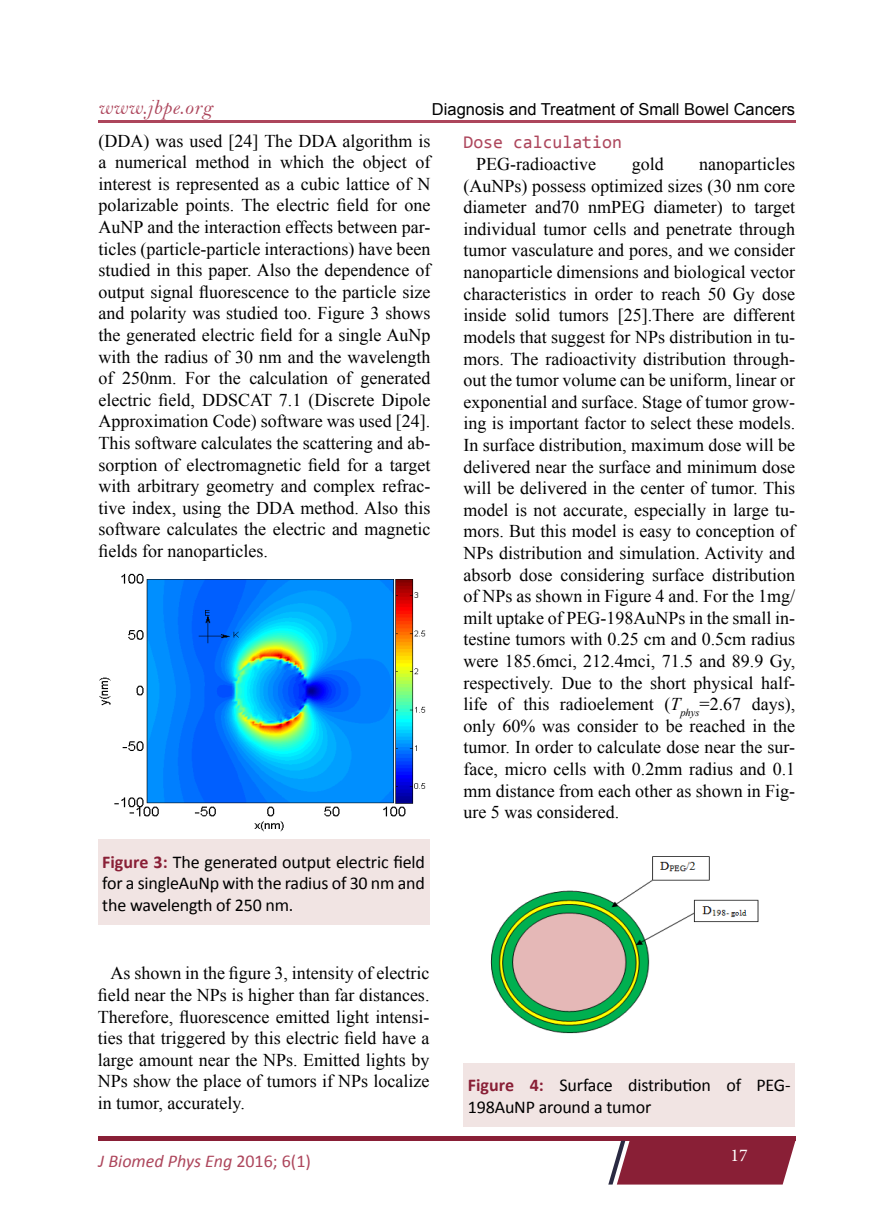
<style>
.page{position:relative;width:893px;height:1212px;background:#fff}
.page>*{position:absolute;margin:0;border:0;box-sizing:border-box;transform-origin:0 0}
.t1{font:21px "Bell MT Italic";letter-spacing:.03em;color:#ad465c}
.t2{font:18px/21.6px "Times New Roman";color:#000;text-align:justify}
.t3{font:18px/21.6px "Calibri";letter-spacing:-.01em;color:#000;text-align:justify}
.t4{font:italic 18px "Calibri";color:#ad465c}
.t5{font:18px "Consolas";color:#ad465c}
.t6{font:18px "Minion Pro";color:#fff}
.t7{font:16.5px "Arial";color:#000}
.s1{font-style:italic}
.s2{font-weight:700;color:#891f36}
.s3{font-style:normal}
</style>
<div class="page">
<div style="left:98px;top:1136px;width:697px;height:5px;background:#891f36"></div>
<svg style="left:608px;top:1141px;width:187px;height:43px;background:#913348"></svg>
<hr style="left:98px;top:120px;width:698px;height:2px;background:#ad465c">
<img style="left:99px;top:573px;width:327px;height:259px">
<div style="left:98px;top:840px;width:331px;height:85px;background:#f1e4e3"></div>
<img style="left:490px;top:856px;width:269px;height:178px">
<div style="left:464px;top:1064px;width:331px;height:63px;background:#f1e4e3"></div>
<p class="t1" style="left:98px;top:94px;width:116px">www.jbpe.org</p>
<p class="t7" style="left:432px;top:98px;width:365px">Diagnosis and Treatment of Small Bowel Cancers</p>
<p class="t2" style="left:99px;top:129px;width:333px">(DDA) was used [24] The DDA algorithm is a numerical method in which the object of interest is represented as a cubic lattice of N polarizable points. The electric field for one AuNP and the interaction effects between par&shy;ticles (particle-particle interactions) have been studied in this paper. Also the dependence of output signal fluorescence to the particle size and polarity was studied too. Figure 3 shows the generated electric field for a single AuNp with the radius of 30 nm and the wavelength of 250nm. For the calculation of generated electric field, DDSCAT 7.1 (Discrete Dipole Approximation Code) software was used [24].<br>This software calculates the scattering and ab&shy;sorption of electromagnetic field for a target with arbitrary geometry and complex refrac&shy;tive index, using the DDA method. Also this software calculates the electric and magnetic fields for nanoparticles.</p>
<p class="t5" style="left:463px;top:130px;width:160px">Dose calculation</p>
<p class="t2" style="left:463px;top:153px;width:333px;text-indent:236px">nanoparticles (AuNPs) possess optimized sizes (30 nm core diameter and70 nmPEG diameter) to target individual tumor cells and penetrate through tumor vasculature and pores, and we consider nanoparticle dimensions and biological vector characteristics in order to reach 50 Gy dose inside solid tumors [25].There are different models that suggest for NPs distribution in tu&shy;mors. The radioactivity distribution through&shy;out the tumor volume can be uniform, linear or exponential and surface. Stage of tumor grow&shy;ing is important factor to select these models.<br>In surface distribution, maximum dose will be delivered near the surface and minimum dose will be delivered in the center of tumor. This model is not accurate, especially in large tu&shy;mors. But this model is easy to conception of NPs distribution and simulation. Activity and absorb dose considering surface distribution of NPs as shown in Figure 4 and. For the 1mg/ milt uptake of PEG-198AuNPs in the small in&shy;testine tumors with 0.25 cm and 0.5cm radius were 185.6mci, 212.4mci, 71.5 and 89.9 Gy, respectively. Due to the short physical half&shy;life of this radioelement (<span class="s1">T</span><sub>phys</sub>=2.67 days), only 60% was consider to be reached in the tumor. In order to calculate dose near the sur&shy;face, micro cells with 0.2mm radius and 0.1 mm distance from each other as shown in Fig&shy;ure 5 was considered.</p>
<p class="t2" style="left:476px;top:153px;width:121px">PEG-radioactive</p>
<p class="t2" style="left:632px;top:153px;width:34px">gold</p>
<p class="t3" style="left:102px;top:851px;width:324px"><span class="s2">Figure 3:</span> The generated output electric field for a singleAuNp with the radius of 30 nm and the wavelength of 250 nm.</p>
<p class="t2" style="left:98px;top:962px;width:333px;text-indent:13px">As shown in the figure 3, intensity of electric field near the NPs is higher than far distances.<br>Therefore, fluorescence emitted light intensi&shy;ties that triggered by this electric field have a large amount near the NPs. Emitted lights by NPs show the place of tumors if NPs localize in tumor, accurately.</p>
<p class="t4" style="left:99px;top:1148px;width:214px">J Biomed Phys Eng <span class="s3">2016; 6(1)</span></p>
<p class="t3" style="left:468px;top:1074px;width:324px"><span class="s2">Figure 4:</span> Surface distribution of PEG-<br>198AuNP around a tumor</p>
<p class="t6" style="left:730px;top:1143px;width:19px">17</p>
</div>
